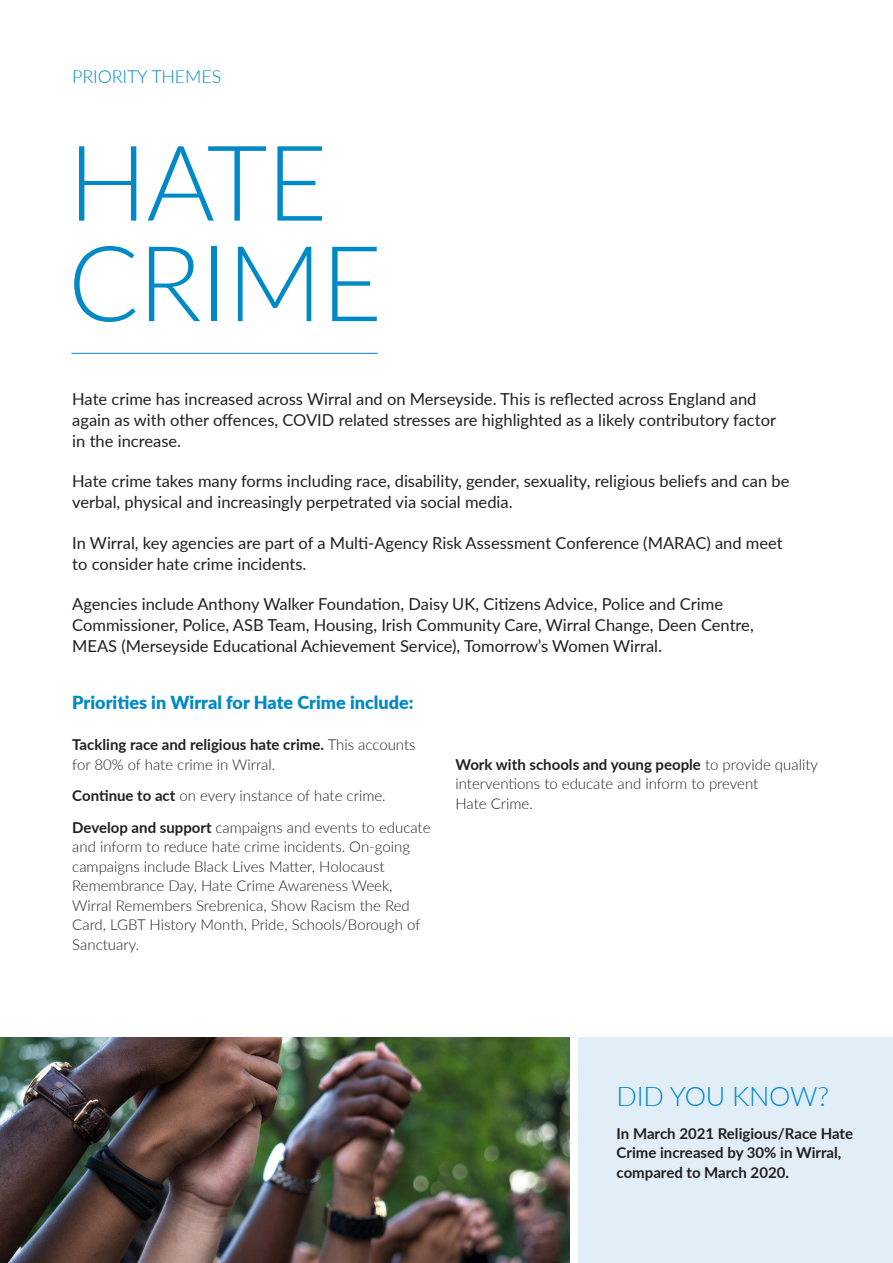
<style>
.page{position:relative;width:893px;height:1263px;background:#fff}
.page>*{position:absolute;margin:0;border:0;box-sizing:border-box;transform-origin:0 0}
.t1{font:300 105px "Lato";letter-spacing:-.01em;color:#0089c7}
.t2{font:300 27px "Lato";letter-spacing:-.01em;color:#0089c7}
.t3{font:900 18px "Lato";color:#0089c7}
.t4{font:300 18px "Lato";letter-spacing:-.01em;color:#0089c7}
.t5{font:16.5px/21px "Lato";color:#231f20}
.t6{font:300 15px/19.5px "Lato";color:#231f20}
.t7{font:700 15px/19.5px "Lato";color:#231f20}
.s1{font-weight:700}
</style>
<div class="page">
<div style="left:578px;top:1037px;width:315px;height:226px;background:#e1edf7"></div>
<hr style="left:71px;top:353px;width:307px;height:1px;background:#0089c7">
<img style="left:0;top:1037px;width:570px;height:226px">
<p class="t4" style="left:72px;top:64px;width:151px">PRIORITY THEMES</p>
<p class="t1" style="left:68px;top:110px;width:261px">HATE</p>
<p class="t1" style="left:68px;top:210px;width:316px">CRIME</p>
<p class="t5" style="left:72px;top:387px;width:686px">Hate crime has increased across Wirral and on Merseyside. This is reflected across England and</p>
<p class="t5" style="left:72px;top:408px;width:705px">again as with other offences, COVID related stresses are highlighted as a likely contributory factor</p>
<p class="t5" style="left:72px;top:429px;width:110px">in the increase.</p>
<p class="t5" style="left:72px;top:470px;width:719px">Hate crime takes many forms including race, disability, gender, sexuality, religious beliefs and can be verbal, physical and increasingly perpetrated via social media.</p>
<p class="t5" style="left:72px;top:531px;width:712px">In Wirral, key agencies are part of a Multi-Agency Risk Assessment Conference (MARAC) and meet</p>
<p class="t5" style="left:72px;top:552px;width:236px">to consider hate crime incidents.</p>
<p class="t5" style="left:72px;top:593px;width:683px">Agencies include Anthony Walker Foundation, Daisy UK, Citizens Advice, Police and Crime<br>Commissioner, Police, ASB Team, Housing, Irish Community Care, Wirral Change, Deen Centre,</p>
<p class="t5" style="left:72px;top:635px;width:591px">MEAS (Merseyside Educational Achievement Service), Tomorrow’s Women Wirral.</p>
<p class="t3" style="left:72px;top:689px;width:343px">Priorities in Wirral for Hate Crime include:</p>
<p class="t6" style="left:72px;top:734px;width:345px"><span class="s1">Tackling race and religious hate crime.</span> This accounts for 80% of hate crime in Wirral.</p>
<p class="t6" style="left:72px;top:785px;width:315px"><span class="s1">Continue to act</span> on every instance of hate crime.</p>
<p class="t6" style="left:72px;top:817px;width:360px"><span class="s1">Develop and support</span> campaigns and events to educate and inform to reduce hate crime incidents. On-going campaigns include Black Lives Matter, Holocaust Remembrance Day, Hate Crime Awareness Week, Wirral Remembers Srebrenica, Show Racism the Red Card, LGBT History Month, Pride, Schools/Borough of Sanctuary.</p>
<p class="t6" style="left:455px;top:754px;width:364px"><span class="s1">Work with schools and young people</span> to provide quality interventions to educate and inform to prevent</p>
<p class="t6" style="left:455px;top:793px;width:79px">Hate Crime.</p>
<p class="t2" style="left:617px;top:1078px;width:214px">DID YOU KNOW?</p>
<p class="t7" style="left:617px;top:1123px;width:238px">In March 2021 Religious/Race Hate<br>Crime increased by 30% in Wirral, compared to March 2020.</p>
</div>
